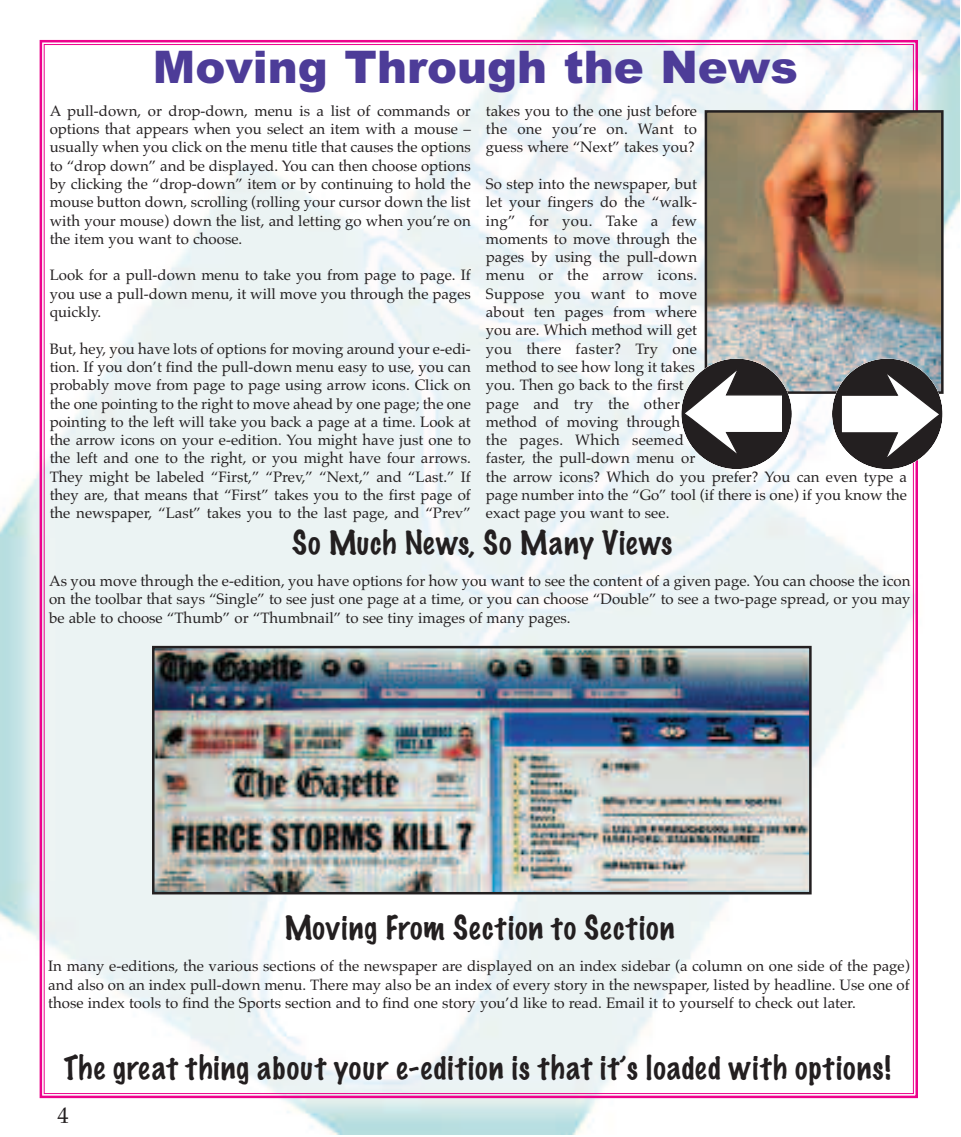
<style>
.page{position:relative;width:961px;height:1137px;background:#fff}
.page>*{position:absolute;margin:0;border:0;box-sizing:border-box;transform-origin:0 0}
.t1{font:900 45px "Arial";color:#4d3c98}
.t2{font:100 30px "Marker Felt";letter-spacing:.04em;color:#231f20}
.t3{font:22.5px "Palatino";color:#231f20}
.t4{font:15px/18.2px "Palatino";color:#231f20;text-align:justify}
</style>
<div class="page">
<img style="left:0;top:0;width:958px;height:1134px">
<img style="left:707px;top:113px;width:233px;height:278px">
<div style="left:704px;top:110px;width:239px;height:284px;border:2px solid #231f20"></div>
<svg style="left:831px;top:358px;width:111px;height:111px"></svg>
<svg style="left:681px;top:358px;width:110px;height:111px"></svg>
<img style="left:155px;top:648px;width:653px;height:243px">
<div style="left:152px;top:645px;width:659px;height:249px;border:2px solid #231f20"></div>
<h1 class="t1" style="left:153px;top:41px;width:646px">Moving Through the News</h1>
<p class="t4" style="left:50px;top:101px;width:422px">A pull-down, or drop-down, menu is a list of commands or options that appears when you select an item with a mouse – usually when you click on the menu title that causes the options to “drop down” and be displayed. You can then choose options by clicking the “drop-down” item or by continuing to hold the mouse button down, scrolling (rolling your cursor down the list with your mouse) down the list, and letting go when you’re on the item you want to choose.</p>
<p class="t4" style="left:50px;top:266px;width:422px">Look for a pull-down menu to take you from page to page. If you use a pull-down menu, it will move you through the pages quickly.</p>
<p class="t4" style="left:50px;top:339px;width:422px">But, hey, you have lots of options for moving around your e-edi&shy;tion. If you don’t find the pull-down menu easy to use, you can probably move from page to page using arrow icons. Click on the one pointing to the right to move ahead by one page; the one pointing to the left will take you back a page at a time. Look at the arrow icons on your e-edition. You might have just one to the left and one to the right, or you might have four arrows.<br>They might be labeled “First,” “Prev,” “Next,” and “Last.” If they are, that means that “First” takes you to the first page of the newspaper, “Last” takes you to the last page, and “Prev”</p>
<p class="t4" style="left:485px;top:101px;width:213px">takes you to the one just before the one you’re on. Want to guess where “Next” takes you?</p>
<p class="t4" style="left:485px;top:175px;width:422px;text-align:left">So step into the newspaper, but<br>let your fingers do the “walk-<br>ing” for you. Take a few<br>moments to move through the<br>pages by using the pull-down<br>menu or the arrow icons.<br>Suppose you want to move<br>about ten pages from where<br>you are. Which method will get<br>you there faster? Try one<br>method to see how long it takes<br>you. Then go back to the first<br>page and try the other<br>method of moving through<br>the pages. Which seemed<br>faster, the pull-down menu or<br>the arrow icons? Which do you prefer? You can even type a page number into the “Go” tool (if there is one) if you know the exact page you want to see.</p>
<h2 class="t2" style="left:292px;top:527px;width:381px">So Much News, So Many Views</h2>
<p class="t4" style="left:49px;top:571px;width:862px">As you move through the e-edition, you have options for how you want to see the content of a given page. You can choose the icon on the toolbar that says “Single” to see just one page at a time, or you can choose “Double” to see a two-page spread, or you may be able to choose “Thumb” or “Thumbnail” to see tiny images of many pages.</p>
<h2 class="t2" style="left:284px;top:913px;width:391px">Moving From Section to Section</h2>
<p class="t4" style="left:48px;top:956px;width:862px">In many e-editions, the various sections of the newspaper are displayed on an index sidebar (a column on one side of the page) and also on an index pull-down menu. There may also be an index of every story in the newspaper, listed by headline. Use one of those index tools to find the Sports section and to find one story you’d like to read. Email it to yourself to check out later.</p>
<h2 class="t2" style="left:64px;top:1052px;width:828px">The great thing about your e-edition is that it’s loaded with options!</h2>
<h3 class="t3" style="left:57px;top:1102px;width:13px">4</h3>
</div>
